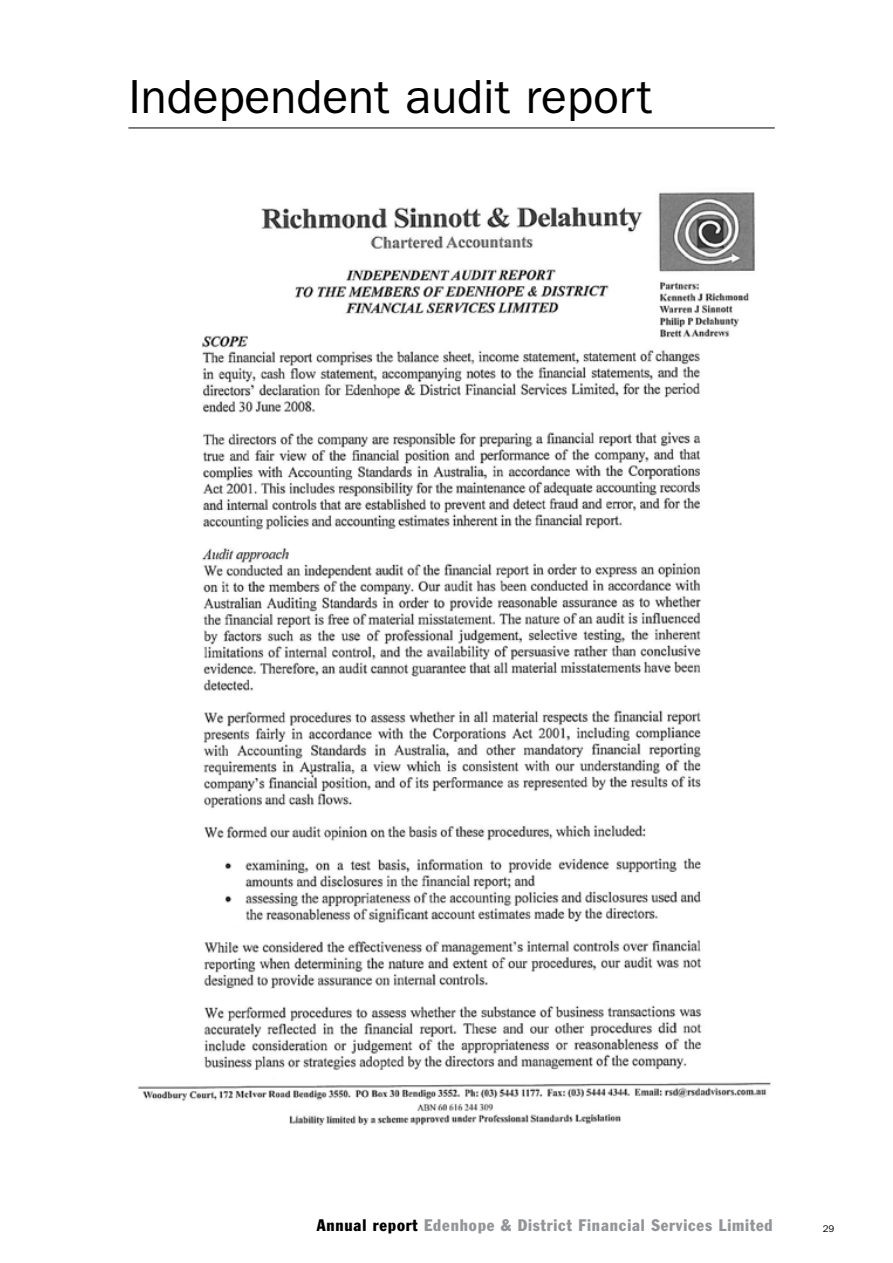
<style>
.page{position:relative;width:893px;height:1263px;background:#fff}
.page>*{position:absolute;margin:0;border:0;box-sizing:border-box;transform-origin:0 0}
.t1{font:48px "Franklin Gothic";color:#000}
.t2{font:condensed 16.5px "Franklin Gothic";letter-spacing:.05em;color:#939598}
.t3{font:9.75px "Franklin Gothic";color:#000}
.s1{color:#000}
</style>
<div class="page">
<hr style="left:128px;top:128px;width:647px;height:1px;background:#000">
<img style="left:137px;top:192px;width:634px;height:934px">
<h1 class="t1" style="left:128px;top:70px;width:525px">Independent audit report</h1>
<p class="t2" style="left:317px;top:1214px;width:458px"><span class="s1">Annual report</span> Edenhope &amp; District Financial Services Limited</p>
<p class="t3" style="left:823px;top:1223px;width:13px">29</p>
</div>
